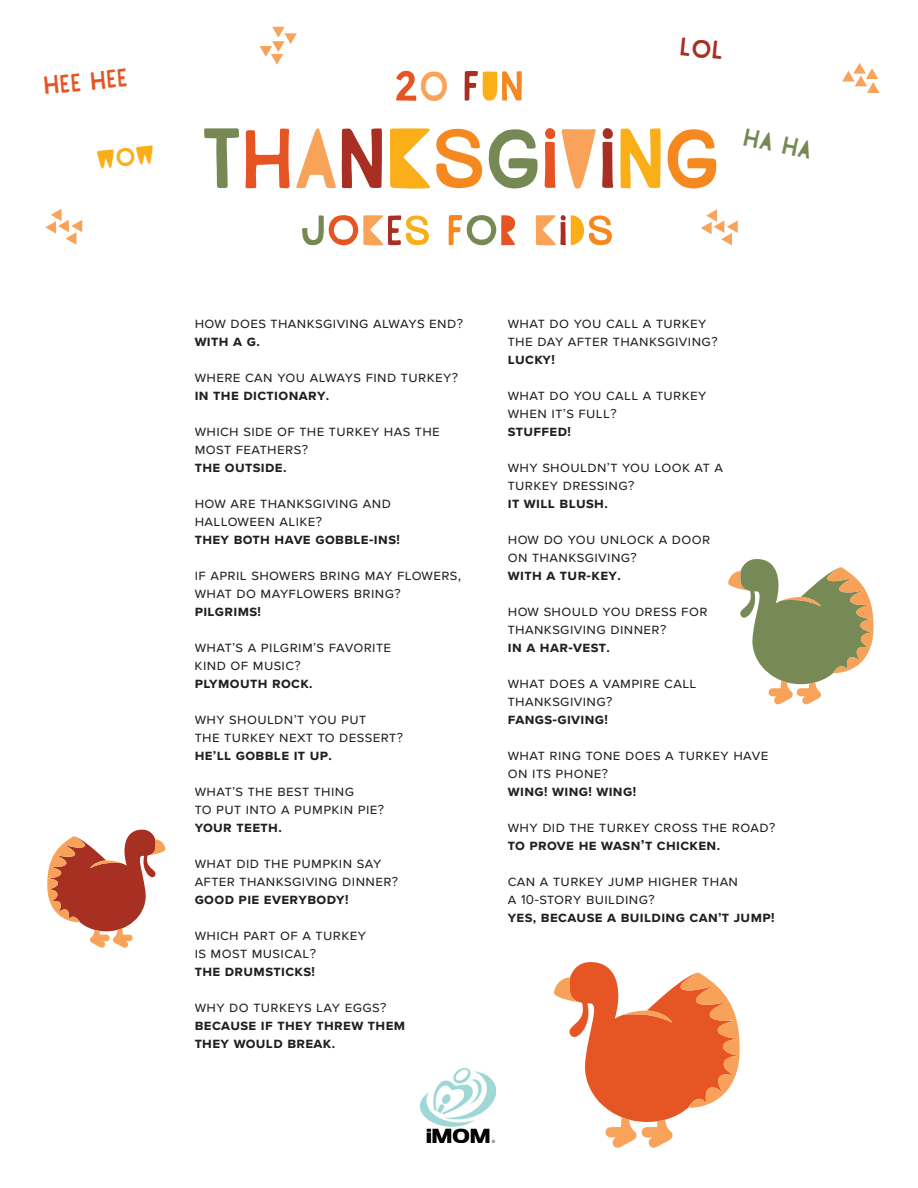
<style>
.page{position:relative;width:918px;height:1188px;background:#fff}
.page>*{position:absolute;margin:0;border:0;box-sizing:border-box;transform-origin:0 0}
.t1{font:105px "Highflier";letter-spacing:-.025em;color:#768955}
.t2{font:52.5px "Highflier";color:#768955}
.t3{font:52.5px "Highflier";color:#e75424;scale:1.08 1}
.t4{font:31.5px "Highflier";color:#e75424}
.t5{font:31.5px "Highflier";color:#768955}
.t6{font:15px/18px "Proxima Nova";letter-spacing:.025em;color:#231f20}
.t7{font:700 15px/18px "Proxima Nova";letter-spacing:.025em;color:#231f20}
.s1{font-size:51.45px;color:#f8a359}
.s2{font-size:51.45px;color:#a82f22}
.s3{font-size:51.45px;color:#faaf18}
.s4{font-size:51.45px;color:#f5881f}
.s5{color:#e75424}
.s6{color:#f8a359}
.s7{color:#a82f22}
.s8{color:#faaf18}
.s9{color:#f5881f}
.s10{font-size:13.5px}
.s11{font-weight:700}
.s12{font-weight:700;font-size:13.5px}
.s13{font-weight:400}
.s14{font-weight:400;font-size:13.5px}
</style>
<div class="page">
<svg style="left:842px;top:63px;width:37px;height:30px"></svg>
<svg style="left:45px;top:209px;width:37px;height:36px"></svg>
<svg style="left:260px;top:27px;width:37px;height:38px"></svg>
<svg style="left:701px;top:209px;width:37px;height:36px"></svg>
<img style="left:421px;top:1068px;width:75px;height:75px">
<svg style="left:47px;top:830px;width:119px;height:118px"></svg>
<svg style="left:554px;top:962px;width:186px;height:186px"></svg>
<svg style="left:728px;top:559px;width:146px;height:146px"></svg>
<h3 class="t4" style="left:42px;top:71px;width:86px;rotate:-5deg">HEE HEE</h3>
<h2 class="t3" style="left:393px;top:61px;width:123px">2<span class="s1">O</span> <span class="s2">F</span><span class="s3">U</span><span class="s4">N</span></h2>
<h1 class="t1" style="left:200px;top:110px;width:522px">T<span class="s5">H</span><span class="s6">A</span><span class="s7">N</span><span class="s8">K</span><span class="s9">S</span>G<span class="s5">I</span><span class="s6">V</span><span class="s7">I</span><span class="s8">N</span><span class="s9">G</span></h1>
<h2 class="t2" style="left:300px;top:206px;width:316px">J<span class="s5">O</span><span class="s6">K</span><span class="s7">E</span><span class="s8">S</span> <span class="s9">F</span>O<span class="s5">R</span> <span class="s6">K</span><span class="s7">I</span><span class="s8">D</span><span class="s9">S</span></h2>
<h3 class="t5" style="left:747px;top:122px;width:71px;rotate:12deg">HA HA</h3>
<p class="t6" style="left:195px;top:313px;width:270px">HOW DOES THANKSGIVING ALWAYS END<span class="s10">?<br></span><span class="s11">WITH A G</span><span class="s12">.</span></p>
<p class="t6" style="left:195px;top:367px;width:265px">WHERE CAN YOU ALWAYS FIND TURKEY<span class="s10">?<br></span><span class="s11">IN THE DICTIONARY</span><span class="s12">.</span></p>
<p class="t6" style="left:195px;top:421px;width:247px">WHICH SIDE OF THE TURKEY HAS THE<br>MOST FEATHERS<span class="s10">?<br></span><span class="s11">THE OUTSIDE</span><span class="s12">.</span></p>
<p class="t6" style="left:195px;top:493px;width:207px">HOW ARE THANKSGIVING AND<br>HALLOWEEN ALIKE<span class="s10">?<br></span><span class="s11">THEY BOTH HAVE GOBBLE-INS</span><span class="s12">!</span></p>
<p class="t6" style="left:195px;top:565px;width:268px">IF APRIL SHOWERS BRING MAY FLOWERS,<br>WHAT DO MAYFLOWERS BRING<span class="s10">?<br></span><span class="s11">PILGRIMS</span><span class="s12">!</span></p>
<p class="t6" style="left:195px;top:637px;width:198px">WHAT<span class="s10">’</span>S A PILGRIM<span class="s10">’</span>S FAVORITE<br>KIND OF MUSIC<span class="s10">?<br></span><span class="s11">PLYMOUTH ROCK</span><span class="s12">.</span></p>
<p class="t6" style="left:195px;top:709px;width:210px">WHY SHOULDN<span class="s10">’</span>T YOU PUT<br>THE TURKEY NEXT TO DESSERT<span class="s10">?<br></span><span class="s11">HE</span><span class="s12">’</span><span class="s11">LL GOBBLE IT UP</span><span class="s12">.</span></p>
<p class="t6" style="left:195px;top:781px;width:191px">WHAT<span class="s10">’</span>S THE BEST THING<br>TO PUT INTO A PUMPKIN PIE<span class="s10">?<br></span><span class="s11">YOUR TEETH</span><span class="s12">.</span></p>
<p class="t6" style="left:195px;top:853px;width:205px">WHAT DID THE PUMPKIN SAY<br>AFTER THANKSGIVING DINNER<span class="s10">?<br></span><span class="s11">GOOD PIE EVERYBODY</span><span class="s12">!</span></p>
<p class="t6" style="left:195px;top:925px;width:173px">WHICH PART OF A TURKEY<br>IS MOST MUSICAL<span class="s10">?<br></span><span class="s11">THE DRUMSTICKS</span><span class="s12">!</span></p>
<p class="t7" style="left:195px;top:997px;width:212px"><span class="s13">WHY DO TURKEYS LAY EGGS</span><span class="s14">?<br></span>BECAUSE IF THEY THREW THEM<br>THEY WOULD BREAK<span class="s10">.</span></p>
<p class="t6" style="left:508px;top:313px;width:211px">WHAT DO YOU CALL A TURKEY<br>THE DAY AFTER THANKSGIVING<span class="s10">?<br></span><span class="s11">LUCKY</span><span class="s12">!</span></p>
<p class="t6" style="left:508px;top:385px;width:200px">WHAT DO YOU CALL A TURKEY<br>WHEN IT<span class="s10">’</span>S FULL<span class="s10">?<br></span><span class="s11">STUFFED</span><span class="s12">!</span></p>
<p class="t6" style="left:508px;top:457px;width:217px">WHY SHOULDN<span class="s10">’</span>T YOU LOOK AT A<br>TURKEY DRESSING<span class="s10">?<br></span><span class="s11">IT WILL BLUSH</span><span class="s12">.</span></p>
<p class="t6" style="left:508px;top:529px;width:204px">HOW DO YOU UNLOCK A DOOR<br>ON THANKSGIVING<span class="s10">?<br></span><span class="s11">WITH A TUR-KEY</span><span class="s12">.</span></p>
<p class="t6" style="left:508px;top:601px;width:201px">HOW SHOULD YOU DRESS FOR<br>THANKSGIVING DINNER<span class="s10">?<br></span><span class="s11">IN A HAR-VEST</span><span class="s12">.</span></p>
<p class="t6" style="left:508px;top:673px;width:190px">WHAT DOES A VAMPIRE CALL<br>THANKSGIVING<span class="s10">?<br></span><span class="s11">FANGS-GIVING</span><span class="s12">!</span></p>
<p class="t6" style="left:508px;top:745px;width:262px">WHAT RING TONE DOES A TURKEY HAVE<br>ON ITS PHONE<span class="s10">?<br></span><span class="s11">WING</span><span class="s12">!</span> <span class="s11">WING</span><span class="s12">!</span> <span class="s11">WING</span><span class="s12">!</span></p>
<p class="t6" style="left:508px;top:817px;width:269px">WHY DID THE TURKEY CROSS THE ROAD<span class="s10">?<br></span><span class="s11">TO PROVE HE WASN’T CHICKEN</span><span class="s12">.</span></p>
<p class="t6" style="left:508px;top:871px;width:268px">CAN A TURKEY JUMP HIGHER THAN<br>A <span class="s10">10</span>-STORY BUILDING<span class="s10">?<br></span><span class="s11">YES</span><span class="s12">,</span> <span class="s11">BECAUSE A BUILDING CAN</span><span class="s12">’</span><span class="s11">T JUMP</span><span class="s12">!</span></p>
</div>
